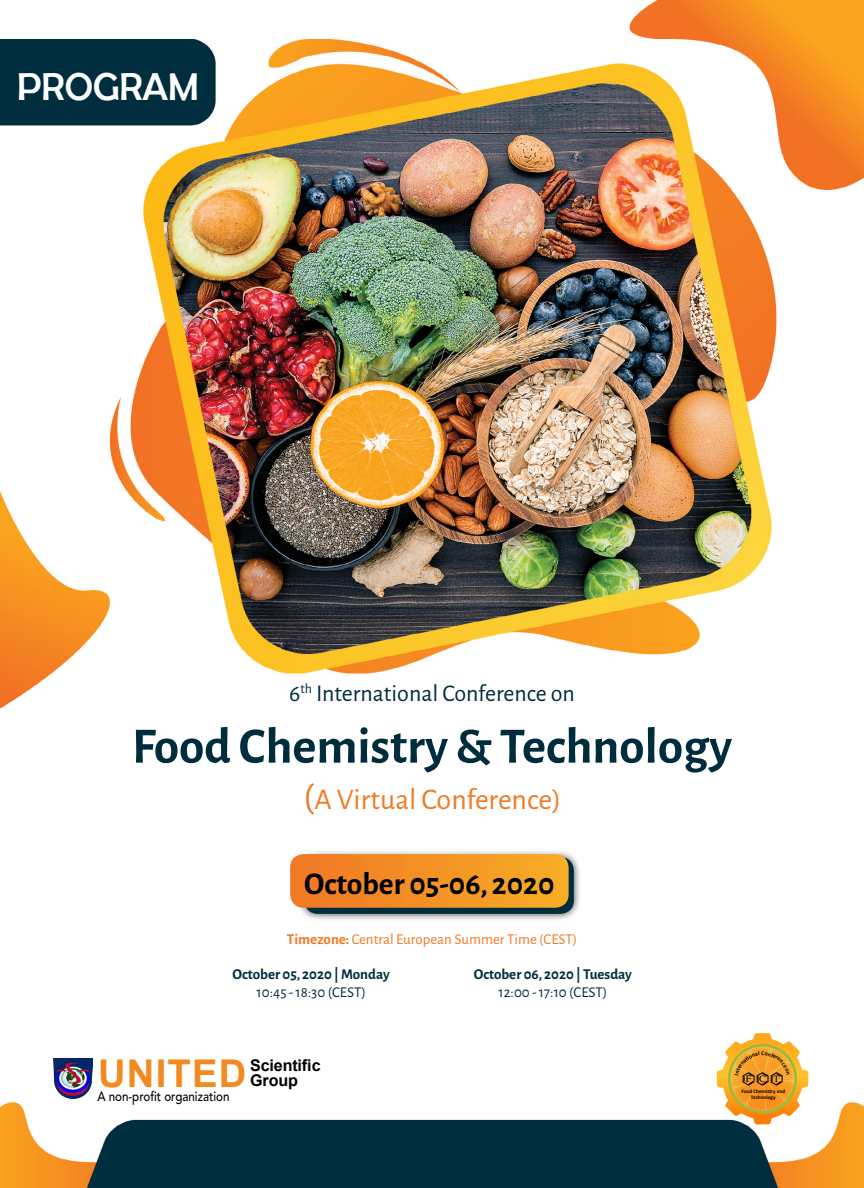
<style>
.page{position:relative;width:864px;height:1188px;background:#fff}
.page>*{position:absolute;margin:0;border:0;box-sizing:border-box;transform-origin:0 0}
.t1{font:700 51px "Alegreya Sans";color:#002d3e}
.t2{font:39px "Berlin Sans FB";color:#fff}
.t3{font:700 38.25px "Arial";letter-spacing:.03em;color:#f38a20}
.t4{font:700 31.5px "Alegreya Sans";color:#000}
.t5{font:30px "Alegreya Sans";color:#f17a24}
.t6{font:24px "Alegreya Sans";color:#002d3e}
.t7{font:700 16.2px/15.1px "Arial";letter-spacing:-.01em;color:#000}
.t8{font:700 15px "Alegreya Sans";color:#002d3e}
.t9{font:15px "Alegreya Sans";color:#f17a24}
.t10{font:15px "Alegreya Sans";color:#002d3e}
.t11{font:15px "Kodchiang UPC";color:#000}
.t12{font:500 13.35px "Avenir LT Std";color:#000;scale:.87 1}
.t13{font:700 5.25px/6.3px "Calibri";color:#000;text-align:center}
.s1{font-size:39px}
.s2{font-weight:700}
</style>
<div class="page">
<img style="left:0;top:0;width:864px;height:1188px">
<div style="left:296px;top:849px;width:286px;height:73px;background:#000;opacity:.75"></div>
<div style="left:304px;top:857px;width:270px;height:57px;background:#002d3e;border-radius:14px"></div>
<svg style="left:290px;top:854px;width:279px;height:54px"></svg>
<img style="left:54px;top:1058px;width:38px;height:40px">
<hr style="left:247px;top:1057px;width:1px;height:32px;background:#fff">
<svg style="left:717px;top:1033px;width:92px;height:92px"></svg>
<h2 class="t2" style="left:17px;top:65px;width:183px">PROGRAM</h2>
<h3 class="t6" style="left:289px;top:678px;width:287px">6<sup>th</sup> International Conference on</h3>
<h1 class="t1" style="left:132px;top:709px;width:602px">Food Chemistry &amp; Technology</h1>
<h3 class="t5" style="left:303px;top:780px;width:259px"><span class="s1">(</span>A Virtual Conference)</h3>
<h3 class="t4" style="left:304px;top:860px;width:252px">October 05-06, 2020</h3>
<p class="t9" style="left:287px;top:929px;width:292px"><span class="s2">Timezone:</span> Central European Summer Time (CEST)</p>
<p class="t8" style="left:474px;top:963px;width:160px">October 06, 2020 | Tuesday</p>
<p class="t10" style="left:499px;top:982px;width:110px">12:00 - 17:10 (CEST)</p>
<p class="t8" style="left:233px;top:963px;width:159px">October 05, 2020 | Monday</p>
<p class="t10" style="left:257px;top:982px;width:111px">10:45 - 18:30 (CEST)</p>
<h3 class="t3" style="left:98px;top:1046px;width:150px">UNITED</h3>
<p class="t7" style="left:250px;top:1058px;width:72px">Scientific<br>Group</p>
<p class="t12" style="left:97px;top:1088px;width:154px">A non-profit organization</p>
<p class="t11" style="left:746px;top:1070px;width:35px">FCT</p>
<p class="t13" style="left:741px;top:1088px;width:45px">Food Chemistry and<br>Technology</p>
</div>
